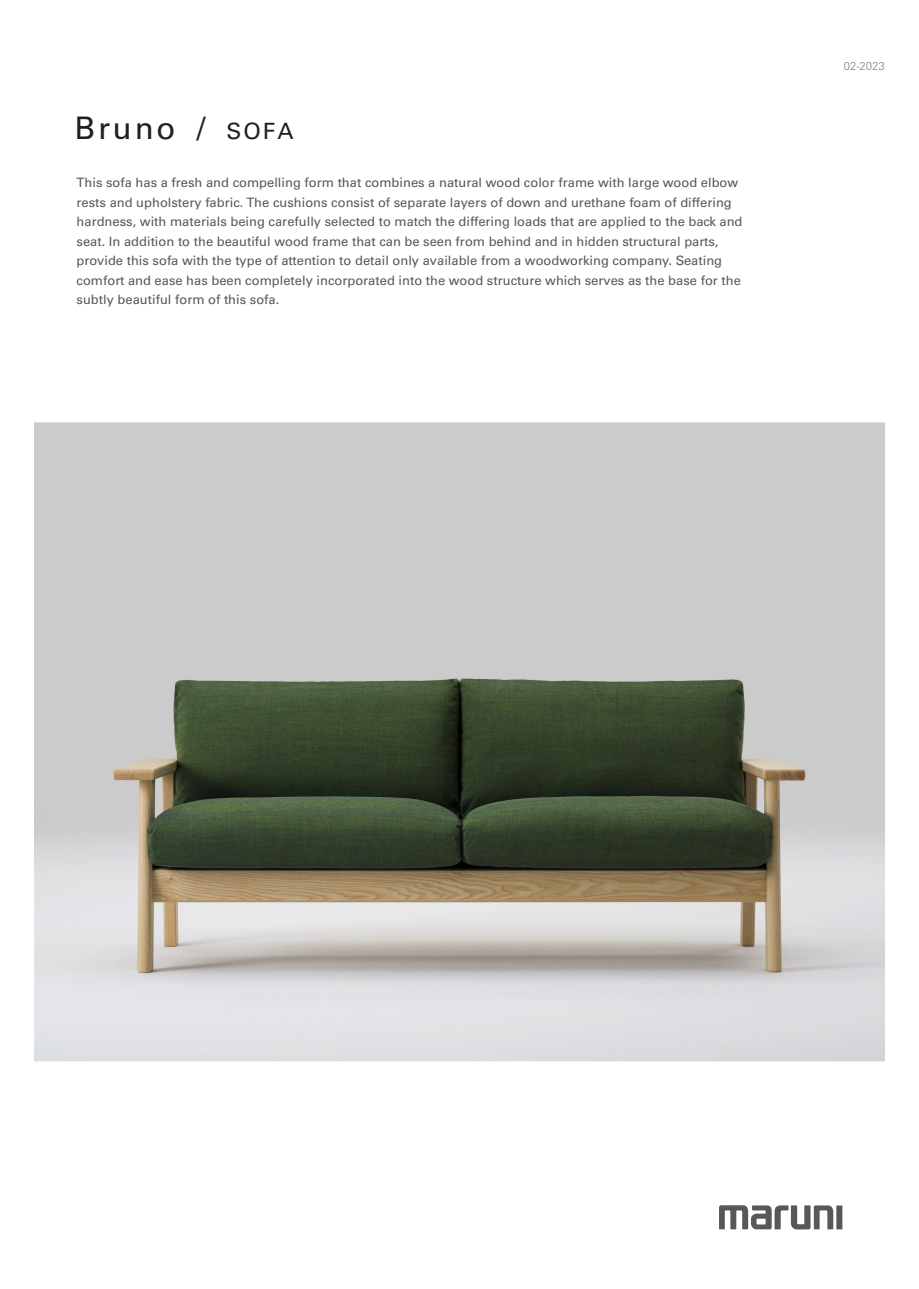
<style>
.page{position:relative;width:919px;height:1289px;background:#fff}
.page>*{position:absolute;margin:0;border:0;box-sizing:border-box;transform-origin:0 0}
.t1{font:32.7px "Univers LT Pro 55 Roman";color:#231f20}
.t2{font:31.05px "Univers LT Pro 55 Roman";letter-spacing:.09em;color:#231f20}
.t3{font:22.35px "Univers LT Pro 55 Roman";color:#231f20}
.t4{font:12.9px/19.5px "Univers LT Pro 55 Roman";color:#57585a}
.t5{font:300 11.4px "Univers LT Pro 45";color:#808285}
.s1{font-size:11.25px}
</style>
<div class="page">
<img style="left:34px;top:422px;width:850px;height:640px">
<svg style="left:719px;top:1205px;width:123px;height:24px"></svg>
<h1 class="t1" style="left:196px;top:105px;width:11px">/</h1>
<h2 class="t2" style="left:74px;top:107px;width:103px">Bruno</h2>
<p class="t4" style="left:77px;top:172px;width:667px">This sofa has a fresh and compelling form that combines a natural wood color frame with large wood elbow rests and upholstery fabric. The cushions consist of separate layers of down and urethane foam of differing hardness, with materials being carefully selected to match the differing loads that are applied to the back and seat In. addition to the beautiful wood frame that can be seen from behind and in hidden structural parts, provide this sofa with the type of attention to detail only available from a woodworking company. Seating comfort and ease has been completely incorporated into the wood structure which serves as the base for the subtly beautiful form of this sofa.</p>
<h3 class="t3" style="left:226px;top:116px;width:68px">SOFA</h3>
<p class="t5" style="left:843px;top:58px;width:43px">02<span class="s1">-</span>2023</p>
</div>
